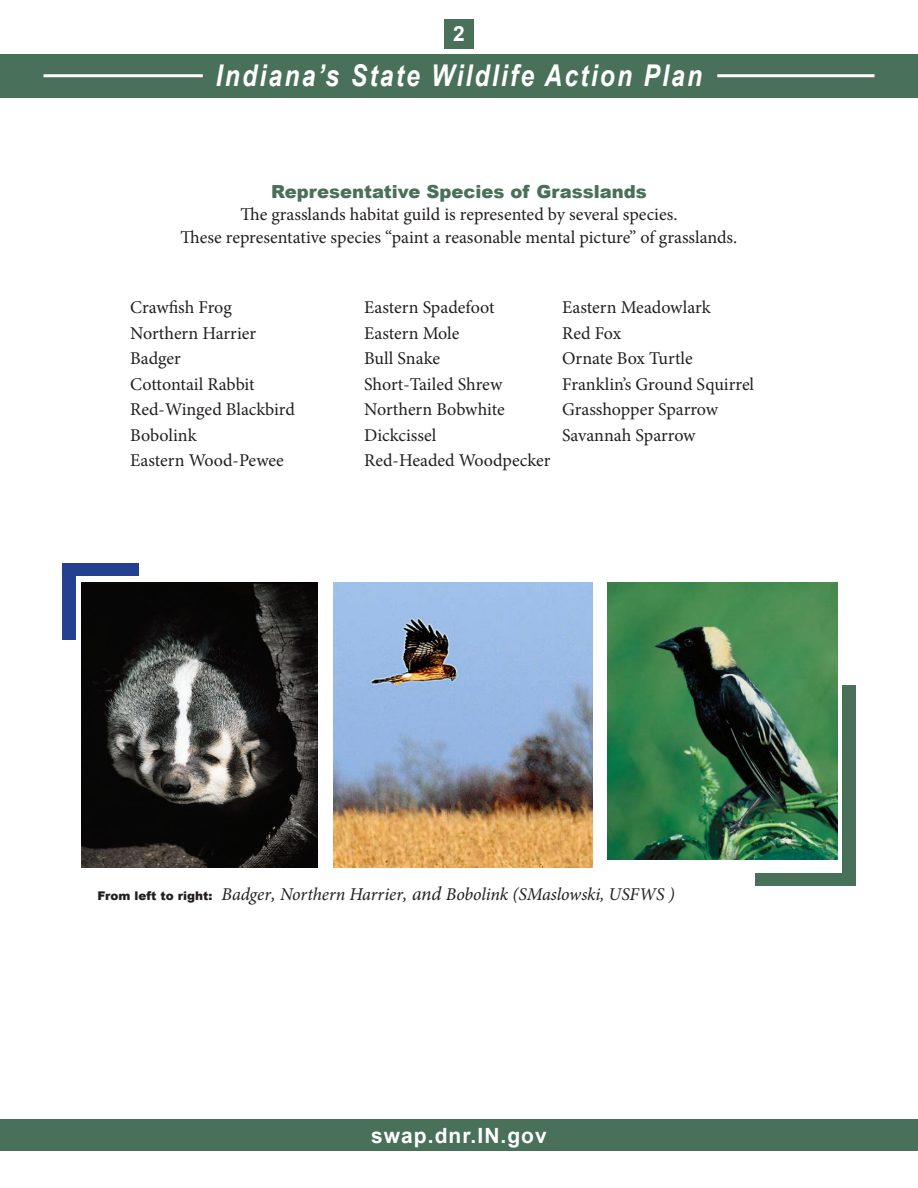
<style>
.page{position:relative;width:918px;height:1188px;background:#fff}
.page>*{position:absolute;margin:0;border:0;box-sizing:border-box;transform-origin:0 0}
.t1{font:italic 700 30px "Arial Narrow";letter-spacing:.075em;color:#fff}
.t2{font:700 21px "Arial";letter-spacing:.05em;color:#fff}
.t3{font:18px "Minion Pro";color:#231f20}
.t4{font:italic 18px "Minion Pro";letter-spacing:-.005em;color:#231f20}
.t5{font:900 18px "Arial";color:#497058}
.s1{font-family:"Arial";font-weight:900;font-style:normal;font-size:12px}
.s2{font-size:19.5px}
</style>
<div class="page">
<div style="left:444px;top:20px;width:30px;height:30px;background:#497058"></div>
<div style="left:0;top:1120px;width:918px;height:31px;background:#497058"></div>
<div style="left:0;top:54px;width:918px;height:44px;background:#497058"></div>
<hr style="left:44px;top:74px;width:159px;height:3px;background:#fff">
<hr style="left:717px;top:74px;width:158px;height:3px;background:#fff">
<div style="left:755px;top:686px;width:100px;height:200px;background:#497058"></div>
<div style="left:741px;top:677px;width:101px;height:195px;background:#fff"></div>
<div style="left:63px;top:563px;width:76px;height:77px;background:#25408f"></div>
<div style="left:76px;top:577px;width:76px;height:76px;background:#fff"></div>
<img style="left:81px;top:582px;width:237px;height:286px">
<img style="left:608px;top:583px;width:229px;height:277px">
<img style="left:334px;top:582px;width:258px;height:286px">
<p class="t2" style="left:453px;top:20px;width:13px">2</p>
<h1 class="t1" style="left:216px;top:53px;width:488px">Indiana’s State Wildlife Action Plan</h1>
<p class="t5" style="left:271px;top:178px;width:377px">Representative Species of Grasslands</p>
<p class="t3" style="left:241px;top:202px;width:438px">The grasslands habitat guild is represented by several species.</p>
<p class="t3" style="left:181px;top:225px;width:558px">These representative species “paint a reasonable mental picture” of grasslands.</p>
<p class="t3" style="left:130px;top:295px;width:103px">Crawfish Frog</p>
<p class="t3" style="left:364px;top:295px;width:132px">Eastern Spadefoot</p>
<p class="t3" style="left:562px;top:295px;width:150px">Eastern Meadowlark</p>
<p class="t3" style="left:130px;top:321px;width:128px">Northern Harrier</p>
<p class="t3" style="left:364px;top:321px;width:97px">Eastern Mole</p>
<p class="t3" style="left:562px;top:321px;width:61px">Red Fox</p>
<p class="t3" style="left:130px;top:346px;width:52px">Badger</p>
<p class="t3" style="left:364px;top:346px;width:78px">Bull Snake</p>
<p class="t3" style="left:562px;top:346px;width:132px">Ornate Box Turtle</p>
<p class="t3" style="left:130px;top:372px;width:126px">Cottontail Rabbit</p>
<p class="t3" style="left:364px;top:372px;width:140px">Short-Tailed Shrew</p>
<p class="t3" style="left:562px;top:372px;width:194px">Franklin’s Ground Squirrel</p>
<p class="t3" style="left:130px;top:397px;width:166px">Red-Winged Blackbird</p>
<p class="t3" style="left:364px;top:397px;width:142px">Northern Bobwhite</p>
<p class="t3" style="left:562px;top:397px;width:158px">Grasshopper Sparrow</p>
<p class="t3" style="left:130px;top:423px;width:68px">Bobolink</p>
<p class="t3" style="left:364px;top:423px;width:74px">Dickcissel</p>
<p class="t3" style="left:562px;top:423px;width:135px">Savannah Sparrow</p>
<p class="t3" style="left:130px;top:448px;width:155px">Eastern Wood-Pewee</p>
<p class="t3" style="left:364px;top:448px;width:188px">Red-Headed Woodpecker</p>
<p class="t4" style="left:98px;top:882px;width:579px"><span class="s1">From left to right:</span> Badger<span class="s2">,</span> Northern Harrier<span class="s2">, and</span> Bobolink (SMaslowski, USFWS )</p>
<p class="t2" style="left:371px;top:1121px;width:177px">swap.dnr.IN.gov</p>
</div>
